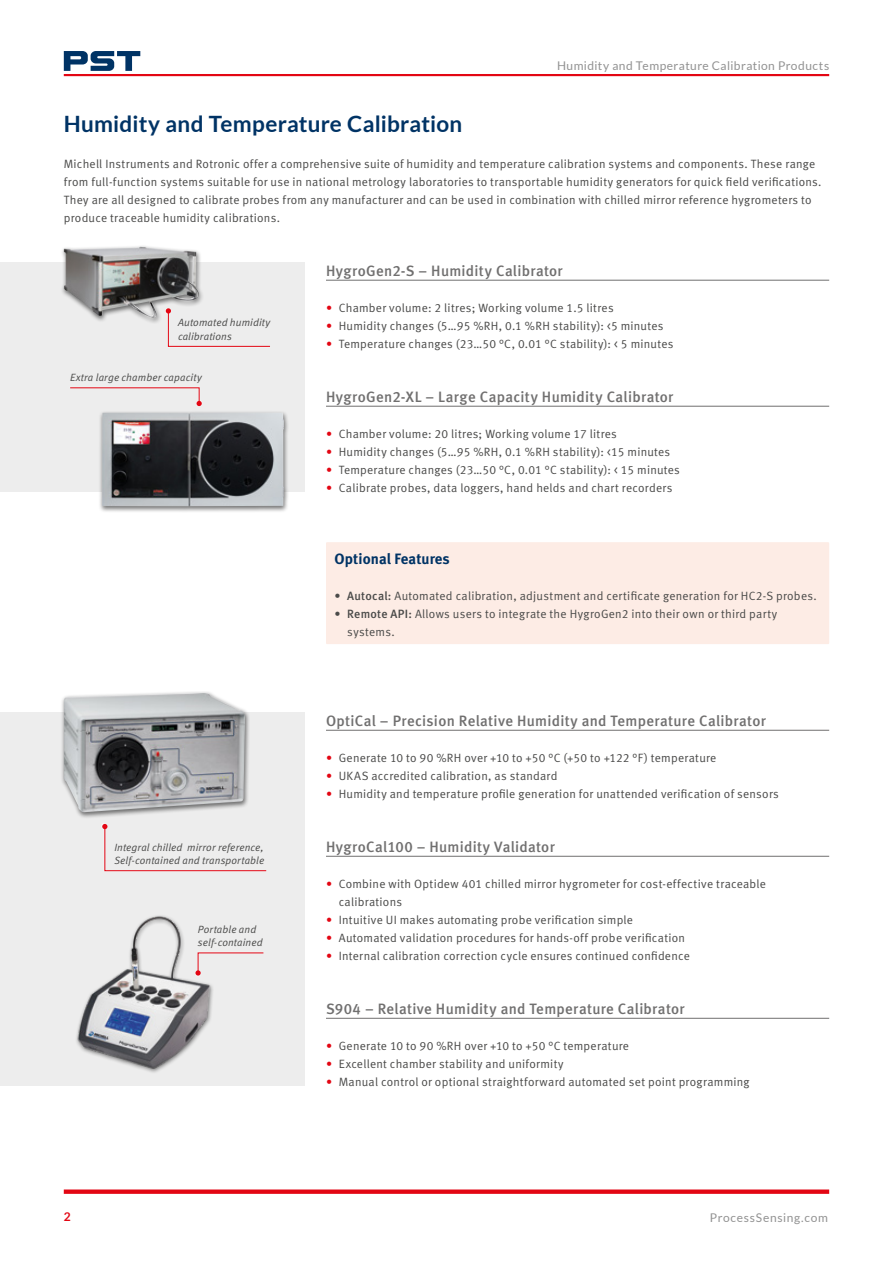
<style>
.page{position:relative;width:893px;height:1263px;background:#fff}
.page>*{position:absolute;margin:0;border:0;box-sizing:border-box;transform-origin:0 0}
.t1{font:700 22.5px "Lato";letter-spacing:.01em;color:#003365}
.t2{font:15px "Meta Medium LF";letter-spacing:.02em;color:#706f6f}
.t3{font:15px "Meta Bold LF";letter-spacing:.005em;color:#003365}
.t4{font:12px/18px "Meta Normal LF";letter-spacing:.02em;color:#4a4a49}
.t5{font:12px "Lato";letter-spacing:.04em;color:#929292}
.t6{font:12px "Lato";letter-spacing:.06em;color:#929292}
.t7{font:700 12px "Lato";color:#e30613}
.t8{font:italic 10.5px/13.5px "Meta Normal LF";letter-spacing:.01em;color:#4a4a49}
.s1{color:#e30613}
.s2{font-family:"Meta Medium LF"}
</style>
<div class="page">
<div style="left:0;top:262px;width:305px;height:230px;background:#ededed"></div>
<div style="left:0;top:713px;width:305px;height:373px;background:#ededed"></div>
<svg style="left:64px;top:51px;width:76px;height:20px"></svg>
<div style="left:64px;top:1189px;width:765px;height:5px;background:#e30613"></div>
<hr style="left:64px;top:74px;width:765px;height:2px;background:#e30613">
<hr style="left:326px;top:280px;width:503px;height:1px;background:#706f6f">
<hr style="left:326px;top:406px;width:503px;height:1px;background:#706f6f">
<hr style="left:326px;top:730px;width:503px;height:1px;background:#706f6f">
<hr style="left:326px;top:856px;width:503px;height:1px;background:#706f6f">
<hr style="left:326px;top:1018px;width:503px;height:1px;background:#706f6f">
<div style="left:98px;top:410px;width:191px;height:103px;background:#000;opacity:.55"></div>
<img style="left:102px;top:412px;width:182px;height:94px">
<div style="left:60px;top:245px;width:144px;height:79px;background:#000;opacity:.55"></div>
<img style="left:64px;top:247px;width:135px;height:71px">
<img style="left:76px;top:915px;width:137px;height:157px">
<div style="left:60px;top:691px;width:190px;height:127px;background:#000;opacity:.55"></div>
<img style="left:64px;top:693px;width:181px;height:119px">
<div style="left:164px;top:307px;width:107px;height:41px;background:#ededed"></div>
<svg style="left:166px;top:308px;width:104px;height:39px"></svg>
<svg style="left:70px;top:387px;width:132px;height:19px"></svg>
<div style="left:194px;top:952px;width:71px;height:25px;background:#ededed"></div>
<svg style="left:195px;top:952px;width:69px;height:23px"></svg>
<svg style="left:102px;top:824px;width:165px;height:47px"></svg>
<div style="left:326px;top:542px;width:503px;height:102px;background:#fdece5"></div>
<p class="t5" style="left:557px;top:59px;width:274px">Humidity and Temperature Calibration Products</p>
<h1 class="t1" style="left:64px;top:110px;width:400px">Humidity and Temperature Calibration</h1>
<p class="t4" style="left:64px;top:154px;width:759px">Michell Instruments and Rotronic offer a comprehensive suite of humidity and temperature calibration systems and components. These range from full-function systems suitable for use in national metrology laboratories to transportable humidity generators for quick field verifications.<br>They are all designed to calibrate probes from any manufacturer and can be used in combination with chilled mirror reference hygrometers to produce traceable humidity calibrations.</p>
<p class="t8" style="left:178px;top:316px;width:94px">Automated humidity calibrations</p>
<p class="t8" style="left:70px;top:371px;width:133px">Extra large chamber capacity</p>
<p class="t8" style="left:114px;top:840px;width:151px">Integral chilled mirror reference,<br>Self-contained and transportable</p>
<p class="t8" style="left:198px;top:922px;width:66px">Portable and self-contained</p>
<p class="t2" style="left:326px;top:262px;width:238px">HygroGen2-S – Humidity Calibrator</p>
<p class="t4" style="left:326px;top:298px;width:289px"><span class="s1">•</span> Chamber volume: 2 litres; Working volume 1.5 litres</p>
<p class="t4" style="left:326px;top:316px;width:339px"><span class="s1">•</span> Humidity changes (5…95 %RH, 0.1 %RH stability): &lt;5 minutes</p>
<p class="t4" style="left:326px;top:334px;width:349px"><span class="s1">•</span> Temperature changes (23…50 °C, 0.01 °C stability): &lt; 5 minutes</p>
<p class="t2" style="left:326px;top:388px;width:349px">HygroGen2-XL – Large Capacity Humidity Calibrator</p>
<p class="t4" style="left:326px;top:424px;width:292px"><span class="s1">•</span> Chamber volume: 20 litres; Working volume 17 litres</p>
<p class="t4" style="left:326px;top:442px;width:346px"><span class="s1">•</span> Humidity changes (5…95 %RH, 0.1 %RH stability): &lt;15 minutes</p>
<p class="t4" style="left:326px;top:460px;width:355px"><span class="s1">•</span> Temperature changes (23…50 °C, 0.01 °C stability): &lt; 15 minutes</p>
<p class="t4" style="left:326px;top:478px;width:348px"><span class="s1">•</span> Calibrate probes, data loggers, hand helds and chart recorders</p>
<p class="t3" style="left:334px;top:549px;width:117px">Optional Features</p>
<p class="t4" style="left:334px;top:586px;width:484px">• <span class="s2">Autocal:</span> Automated calibration, adjustment and certificate generation for HC2-S probes.</p>
<p class="t4" style="left:347px;top:604px;width:431px;text-indent:-13px">• <span class="s2">Remote API:</span> Allows users to integrate the HygroGen2 into their own or third party systems.</p>
<p class="t2" style="left:326px;top:712px;width:441px">OptiCal – Precision Relative Humidity and Temperature Calibrator</p>
<p class="t4" style="left:326px;top:748px;width:392px"><span class="s1">•</span> Generate 10 to 90 %RH over +10 to +50 °C (+50 to +122 °F) temperature</p>
<p class="t4" style="left:326px;top:766px;width:233px"><span class="s1">•</span> UKAS accredited calibration, as standard</p>
<p class="t4" style="left:326px;top:784px;width:454px"><span class="s1">•</span> Humidity and temperature profile generation for unattended verification of sensors</p>
<p class="t2" style="left:326px;top:838px;width:230px">HygroCal100 – Humidity Validator</p>
<p class="t4" style="left:339px;top:874px;width:429px;text-indent:-13px"><span class="s1">•</span> Combine with Optidew 401 chilled mirror hygrometer for cost-effective traceable calibrations</p>
<p class="t4" style="left:326px;top:910px;width:309px"><span class="s1">•</span> Intuitive UI makes automating probe verification simple</p>
<p class="t4" style="left:326px;top:928px;width:361px"><span class="s1">•</span> Automated validation procedures for hands-off probe verification</p>
<p class="t4" style="left:326px;top:946px;width:365px"><span class="s1">•</span> Internal calibration correction cycle ensures continued confidence</p>
<p class="t2" style="left:326px;top:1000px;width:360px">S904 – Relative Humidity and Temperature Calibrator</p>
<p class="t4" style="left:326px;top:1036px;width:305px"><span class="s1">•</span> Generate 10 to 90 %RH over +10 to +50 °C temperature</p>
<p class="t4" style="left:326px;top:1054px;width:239px"><span class="s1">•</span> Excellent chamber stability and uniformity</p>
<p class="t4" style="left:326px;top:1072px;width:425px"><span class="s1">•</span> Manual control or optional straightforward automated set point programming</p>
<p class="t7" style="left:64px;top:1210px;width:8px">2</p>
<p class="t6" style="left:710px;top:1211px;width:120px">ProcessSensing.com</p>
</div>
